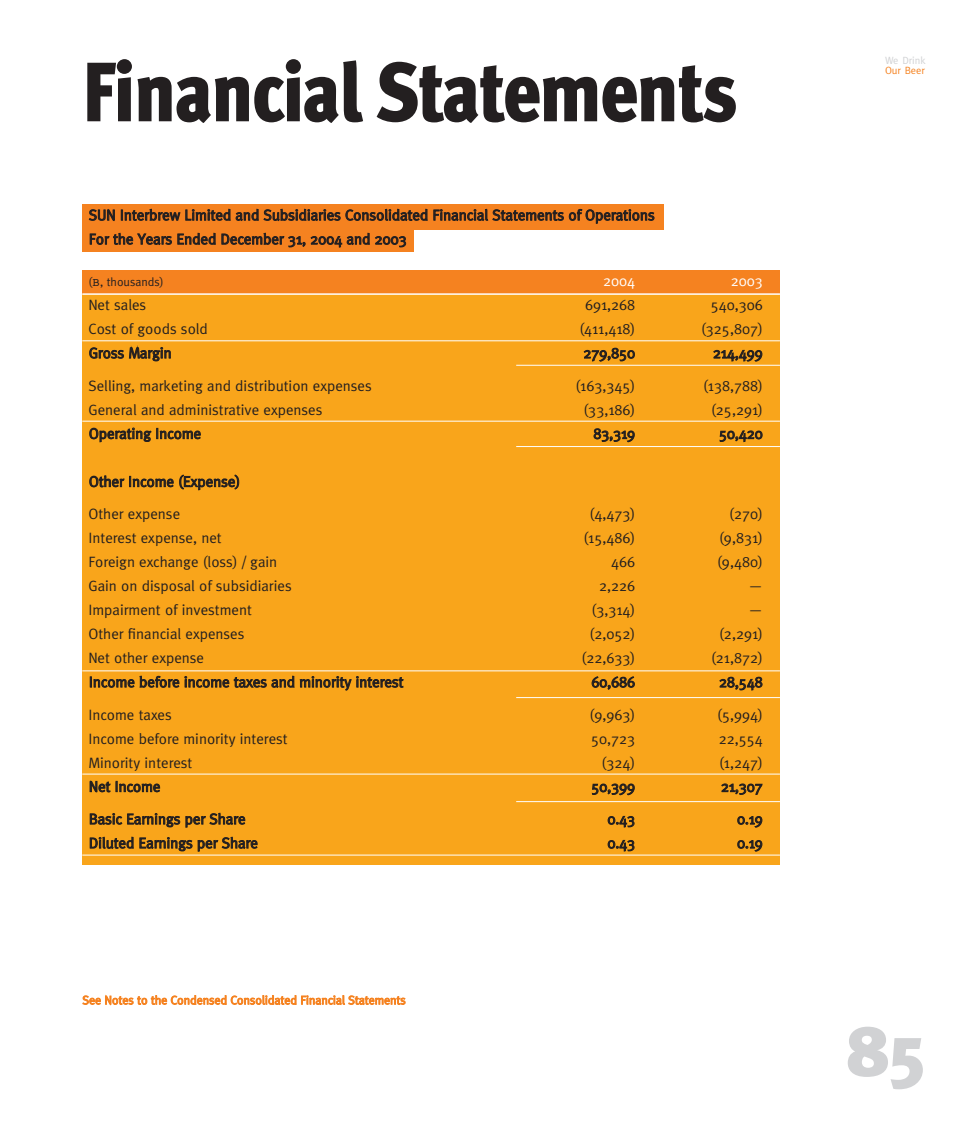
<style>
.page{position:relative;width:977px;height:1131px;background:#fff}
.page>*{position:absolute;margin:0;border:0;box-sizing:border-box;transform-origin:0 0}
.t1{font:900 84px "Meta Cond";letter-spacing:-.025em;color:#231f20}
.t2{font:900 72px "Meta Plus";color:#d1d2d4}
.t3{font:15px/32.7px "Meta";color:#231f20}
.t4{font:15px "Meta";color:#fff}
.t5{font:12px "Meta";color:#f58220}
.t6{font:12px "Meta";color:#231f20}
.t7{font:10.5px "Meta";color:#d1d2d4}
.t8{font:10.5px "Meta";color:#f58220}
.s1{font-family:"Courier"}
</style>
<div class="page">
<div style="left:82px;top:270px;width:698px;height:595px;background:#f9a51b"></div>
<div style="left:82px;top:270px;width:698px;height:23px;background:#f58220"></div>
<div style="left:82px;top:204px;width:582px;height:48px;background:#f58220"></div>
<div style="left:414px;top:230px;width:357px;height:24px;background:#fff"></div>
<hr style="left:82px;top:293px;width:698px;height:2px;background:#fff">
<hr style="left:82px;top:855px;width:698px;height:1px;background:#fff">
<hr style="left:516px;top:697px;width:264px;height:1px;background:#fff">
<hr style="left:82px;top:774px;width:698px;height:1px;background:#fff">
<hr style="left:82px;top:421px;width:698px;height:1px;background:#fff">
<hr style="left:82px;top:340px;width:698px;height:1px;background:#fff">
<hr style="left:516px;top:365px;width:264px;height:1px;background:#fff">
<hr style="left:516px;top:446px;width:264px;height:1px;background:#fff">
<hr style="left:82px;top:670px;width:698px;height:1px;background:#fff">
<hr style="left:516px;top:801px;width:264px;height:1px;background:#fff">
<h1 class="t1" style="left:82px;top:54px;width:657px">Financial Statements</h1>
<p class="t3" style="left:89px;top:205px;width:567px;line-height:24px">SUN Interbrew Limited and Subsidiaries Consolidated Financial Statements of Operations<br>For the Years Ended December 31, 2004 and 2003</p>
<p class="t6" style="left:89px;top:278px;width:76px">(<span class="s1">B</span>, thousands)</p>
<p class="t4" style="left:603px;top:276px;width:34px">2004</p>
<p class="t4" style="left:730px;top:276px;width:34px">2003</p>
<p class="t3" style="left:89px;top:290px;width:59px">Net sales</p>
<p class="t3" style="left:585px;top:290px;width:52px">691,268</p>
<p class="t3" style="left:710px;top:290px;width:54px">540,306</p>
<p class="t3" style="left:89px;top:314px;width:121px">Cost of goods sold</p>
<p class="t3" style="left:579px;top:314px;width:57px">(411,418)</p>
<p class="t3" style="left:701px;top:314px;width:63px">(325,807)</p>
<p class="t3" style="left:89px;top:338px;width:84px">Gross Margin</p>
<p class="t3" style="left:583px;top:338px;width:53px">279,850</p>
<p class="t3" style="left:713px;top:338px;width:51px">214,499</p>
<p class="t3" style="left:89px;top:371px;width:285px">Selling, marketing and distribution expenses</p>
<p class="t3" style="left:575px;top:371px;width:61px">(163,345)</p>
<p class="t3" style="left:703px;top:371px;width:61px">(138,788)</p>
<p class="t3" style="left:89px;top:395px;width:235px">General and administrative expenses</p>
<p class="t3" style="left:583px;top:395px;width:53px">(33,186)</p>
<p class="t3" style="left:711px;top:395px;width:53px">(25,291)</p>
<p class="t3" style="left:89px;top:419px;width:114px">Operating Income</p>
<p class="t3" style="left:593px;top:419px;width:43px">83,319</p>
<p class="t3" style="left:719px;top:419px;width:45px">50,420</p>
<p class="t3" style="left:89px;top:467px;width:153px">Other Income (Expense)<br>Other expense</p>
<p class="t3" style="left:589px;top:499px;width:47px">(4,473)</p>
<p class="t3" style="left:729px;top:499px;width:35px">(270)</p>
<p class="t3" style="left:89px;top:523px;width:134px">Interest expense, net</p>
<p class="t3" style="left:583px;top:523px;width:53px">(15,486)</p>
<p class="t3" style="left:719px;top:523px;width:45px">(9,831)</p>
<p class="t3" style="left:89px;top:547px;width:190px">Foreign exchange (loss) / gain</p>
<p class="t3" style="left:611px;top:547px;width:26px">466</p>
<p class="t3" style="left:717px;top:547px;width:47px">(9,480)</p>
<p class="t3" style="left:89px;top:571px;width:204px">Gain on disposal of subsidiaries</p>
<p class="t3" style="left:599px;top:571px;width:38px">2,226</p>
<p class="t3" style="left:748px;top:571px;width:16px">—</p>
<p class="t3" style="left:89px;top:595px;width:165px">Impairment of investment</p>
<p class="t3" style="left:591px;top:595px;width:45px">(3,314)</p>
<p class="t3" style="left:748px;top:595px;width:16px">—</p>
<p class="t3" style="left:89px;top:619px;width:157px">Other financial expenses</p>
<p class="t3" style="left:589px;top:619px;width:47px">(2,052)</p>
<p class="t3" style="left:719px;top:619px;width:45px">(2,291)</p>
<p class="t3" style="left:89px;top:643px;width:117px">Net other expense</p>
<p class="t3" style="left:581px;top:643px;width:55px">(22,633)</p>
<p class="t3" style="left:711px;top:643px;width:53px">(21,872)</p>
<p class="t3" style="left:89px;top:667px;width:316px">Income before income taxes and minority interest</p>
<p class="t3" style="left:591px;top:667px;width:45px">60,686</p>
<p class="t3" style="left:719px;top:667px;width:45px">28,548</p>
<p class="t3" style="left:89px;top:700px;width:85px">Income taxes</p>
<p class="t3" style="left:589px;top:700px;width:47px">(9,963)</p>
<p class="t3" style="left:717px;top:700px;width:47px">(5,994)</p>
<p class="t3" style="left:89px;top:724px;width:200px">Income before minority interest</p>
<p class="t3" style="left:591px;top:724px;width:46px">50,723</p>
<p class="t3" style="left:718px;top:724px;width:46px">22,554</p>
<p class="t3" style="left:89px;top:748px;width:105px">Minority interest</p>
<p class="t3" style="left:601px;top:748px;width:35px">(324)</p>
<p class="t3" style="left:719px;top:748px;width:45px">(1,247)</p>
<p class="t3" style="left:89px;top:772px;width:73px">Net Income</p>
<p class="t3" style="left:591px;top:772px;width:45px">50,399</p>
<p class="t3" style="left:721px;top:772px;width:43px">21,307</p>
<p class="t3" style="left:89px;top:804px;width:158px">Basic Earnings per Share</p>
<p class="t3" style="left:607px;top:804px;width:29px">0.43</p>
<p class="t3" style="left:737px;top:804px;width:27px">0.19</p>
<p class="t3" style="left:89px;top:828px;width:170px">Diluted Earnings per Share</p>
<p class="t3" style="left:607px;top:828px;width:29px">0.43</p>
<p class="t3" style="left:737px;top:828px;width:27px">0.19</p>
<p class="t5" style="left:82px;top:996px;width:325px">See Notes to the Condensed Consolidated Financial Statements</p>
<p class="t7" style="left:885px;top:56px;width:42px">We Drink</p>
<p class="t8" style="left:885px;top:67px;width:41px">Our Beer</p>
<h2 class="t2" style="left:845px;top:1016px;width:80px">85</h2>
</div>
